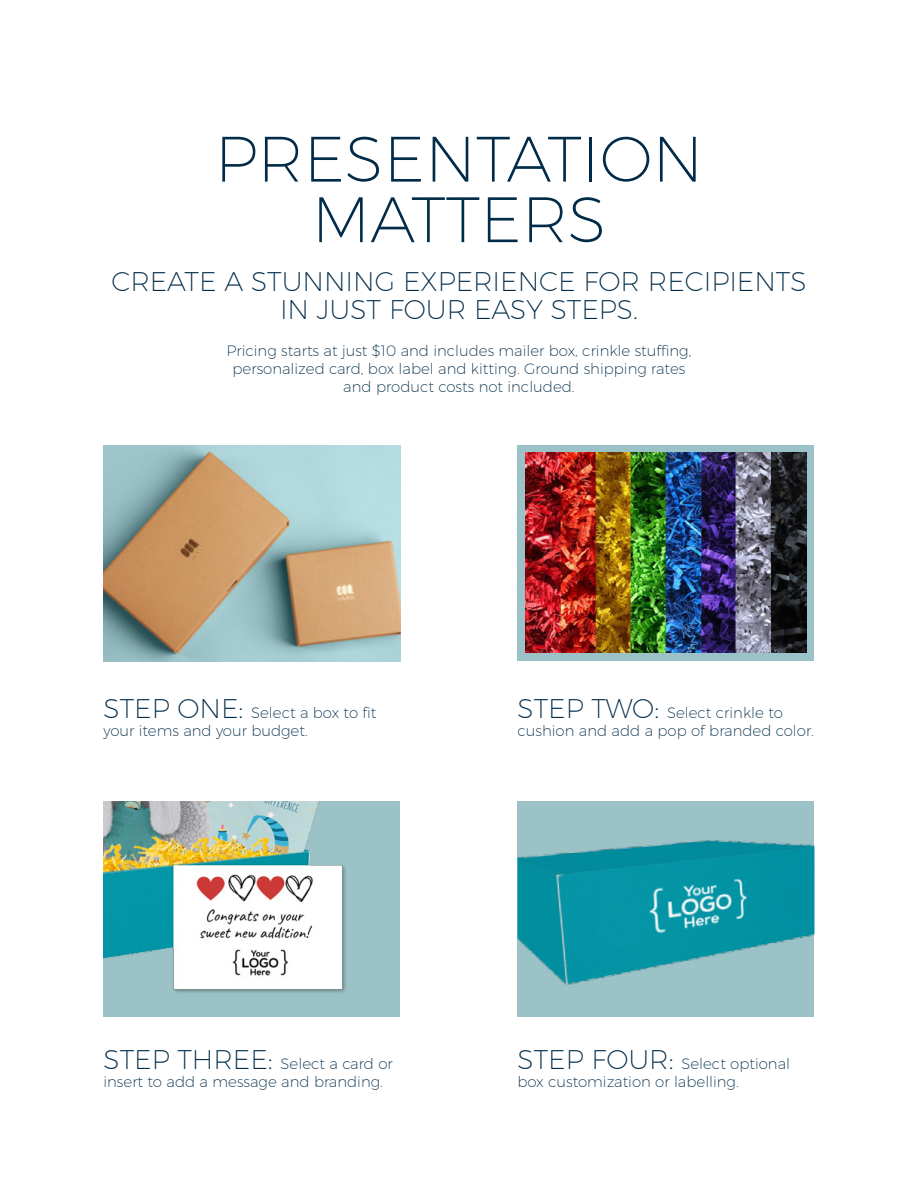
<style>
.page{position:relative;width:918px;height:1188px;background:#fff}
.page>*{position:absolute;margin:0;border:0;box-sizing:border-box;transform-origin:0 0}
.t1{font:64.2px/60.6px "Trueno Ult Lt";color:#002b49;text-align:center}
.t2{font:27px/28.5px "Trueno Ult Lt";color:#002b49;text-align:center}
.t3{font:15px/18px "Trueno Ult Lt";color:#002b49}
.s1{font-size:27px}
</style>
<div class="page">
<img style="left:104px;top:446px;width:296px;height:216px">
<div style="left:104px;top:801px;width:296px;height:216px;background:#9bc3c7"></div>
<img style="left:104px;top:801px;width:242px;height:192px">
<div style="left:518px;top:446px;width:296px;height:216px;background:#9bc3c7"></div>
<img style="left:526px;top:453px;width:280px;height:199px">
<img style="left:518px;top:801px;width:296px;height:216px">
<h1 class="t1" style="left:215px;top:127px;width:490px">PRESENTATION<br>MATTERS</h1>
<h2 class="t2" style="left:111px;top:266px;width:697px">CREATE A STUNNING EXPERIENCE FOR RECIPIENTS<br>IN JUST FOUR EASY STEPS.</h2>
<p class="t3" style="left:227px;top:341px;width:466px;text-align:center">Pricing starts at just $10 and includes mailer box, crinkle stuffing, personalized card, box label and kitting. Ground shipping rates and product costs not included.</p>
<p class="t3" style="left:104px;top:704px;width:274px"><span class="s1">STEP ONE:</span> Select a box to fit your items and your budget.</p>
<p class="t3" style="left:518px;top:704px;width:298px"><span class="s1">STEP TWO:</span> Select crinkle to cushion and add a pop of branded color.</p>
<p class="t3" style="left:103px;top:1054px;width:291px"><span class="s1">STEP THREE:</span> Select a card or insert to add a message and branding.</p>
<p class="t3" style="left:517px;top:1054px;width:274px"><span class="s1">STEP FOUR:</span> Select optional box customization or labelling.</p>
</div>
